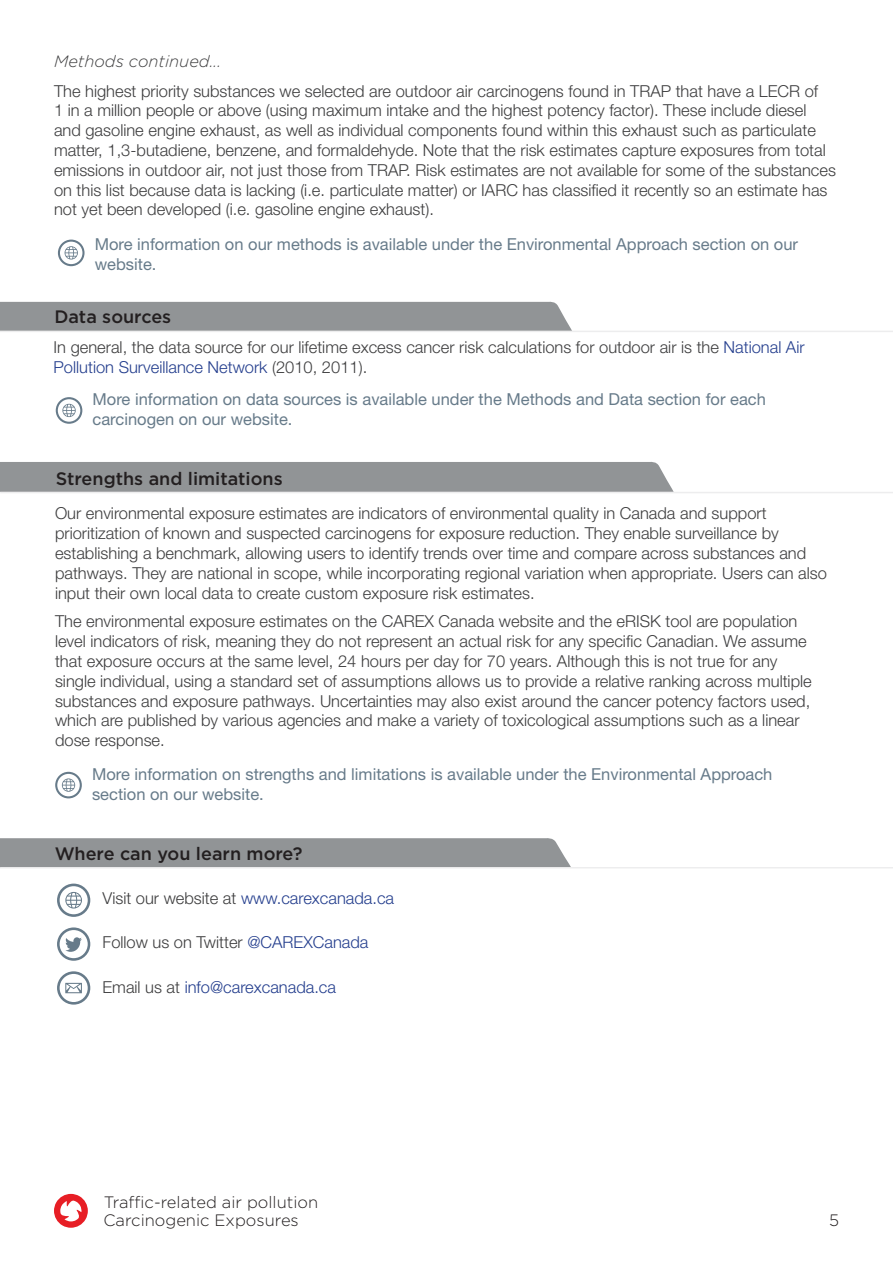
<style>
.page{position:relative;width:893px;height:1263px;background:#fff}
.page>*{position:absolute;margin:0;border:0;box-sizing:border-box;transform-origin:0 0}
.Paragraph_Style_1{font:500 18px "Gotham";color:#231f20}
.Paragraph_Style_1-2{font:300 16.5px/19.8px "Helvetica Neue LT Std";color:#3e3e3f}
.Paragraph_Style_1-3{font:16.5px/19.8px "Helvetica Neue LT Std";color:#677b8a}
.Paragraph_Style_1-4{font:300 16.5px "Helvetica Neue LT Std";color:#253f8e}
.t1{font:300 16.5px "Gotham";color:#231f20}
.Paragraph_Style_1-5{font:italic 300 16.5px "Gotham Rounded";color:#3e3e3f}
.s1{color:#253f8e}
.s2{color:#3e3e3f}
</style>
<div class="page">
<svg style="left:54px;top:1194px;width:34px;height:34px"></svg>
<svg style="left:0;top:461px;width:674px;height:31px;background:#96999b"></svg>
<hr style="left:0;top:492px;width:893px;height:1px;background:#ededee">
<svg style="left:55px;top:772px;width:27px;height:26px"></svg>
<svg style="left:58px;top:240px;width:27px;height:26px"></svg>
<svg style="left:0;top:301px;width:572px;height:30px;background:#96999b"></svg>
<hr style="left:0;top:331px;width:893px;height:1px;background:#ededee">
<svg style="left:56px;top:397px;width:26px;height:27px"></svg>
<div style="left:0;top:838px;width:571px;height:29px;background:#919496"></div>
<hr style="left:0;top:867px;width:893px;height:1px;background:#ededee">
<svg style="left:57px;top:883px;width:33px;height:34px"></svg>
<svg style="left:57px;top:971px;width:33px;height:33px"></svg>
<svg style="left:57px;top:927px;width:33px;height:34px"></svg>
<p class="Paragraph_Style_1-5" style="left:54px;top:50px;width:169px">Methods continued...</p>
<p class="Paragraph_Style_1-2" style="left:54px;top:80px;width:783px">The highest priority substances we selected are outdoor air carcinogens found in TRAP that have a LECR of<br>1 in a million people or above (using maximum intake and the highest potency factor). These include diesel and gasoline engine exhaust, as well as individual components found within this exhaust such as particulate matter, 1,3-butadiene, benzene, and formaldehyde. Note that the risk estimates capture exposures from total emissions in outdoor air, not just those from TRAP. Risk estimates are not available for some of the substances on this list because data is lacking (i.e. particulate matter) or IARC has classified it recently so an estimate has not yet been developed (i.e. gasoline engine exhaust).</p>
<p class="Paragraph_Style_1-3" style="left:95px;top:234px;width:705px">More information on our methods is available under the Environmental Approach section on our website.</p>
<p class="Paragraph_Style_1" style="left:54px;top:305px;width:118px">Data sources</p>
<p class="Paragraph_Style_1-2" style="left:54px;top:337px;width:752px">In general, the data source for our lifetime excess cancer risk calculations for outdoor air is the <span class="s1">National Air<br>Pollution Surveillance Network</span> (2010, 2011).</p>
<p class="Paragraph_Style_1-3" style="left:93px;top:389px;width:675px">More information on data sources is available under the Methods and Data section for each carcinogen on our website.</p>
<p class="Paragraph_Style_1" style="left:56px;top:467px;width:229px">Strengths and limitations</p>
<p class="Paragraph_Style_1-2" style="left:55px;top:503px;width:773px">Our environmental exposure estimates are indicators of environmental quality in Canada and support prioritization of known and suspected carcinogens for exposure reduction. They enable surveillance by establishing a benchmark, allowing users to identify trends over time and compare across substances and pathways. They are national in scope, while incorporating regional variation when appropriate. Users can also input their own local data to create custom exposure risk estimates.</p>
<p class="Paragraph_Style_1-2" style="left:55px;top:611px;width:758px">The environmental exposure estimates on the CAREX Canada website and the eRISK tool are population level indicators of risk, meaning they do not represent an actual risk for any specific Canadian. We assume that exposure occurs at the same level, 24 hours per day for 70 years. Although this is not true for any single individual, using a standard set of assumptions allows us to provide a relative ranking across multiple substances and exposure pathways. Uncertainties may also exist around the cancer potency factors used, which are published by various agencies and make a variety of toxicological assumptions such as a linear dose response.</p>
<p class="Paragraph_Style_1-3" style="left:92px;top:764px;width:682px">More information on strengths and limitations is available under the Environmental Approach section on our website.</p>
<p class="Paragraph_Style_1" style="left:55px;top:842px;width:249px">Where can you learn more?</p>
<p class="Paragraph_Style_1-4" style="left:102px;top:888px;width:293px"><span class="s2">Visit our website at</span> www.carexcanada.ca</p>
<p class="Paragraph_Style_1-2" style="left:102px;top:932px;width:267px">Follow us on Twitter <span class="s1">@CAREXCanada</span></p>
<p class="Paragraph_Style_1-4" style="left:102px;top:977px;width:235px"><span class="s2">Email us at</span> info@carexcanada.ca</p>
<p class="t1" style="left:104px;top:1191px;width:216px">Traffic-related air pollution</p>
<p class="t1" style="left:103px;top:1209px;width:197px">Carcinogenic Exposures</p>
<p class="t1" style="left:829px;top:1209px;width:11px">5</p>
</div>
